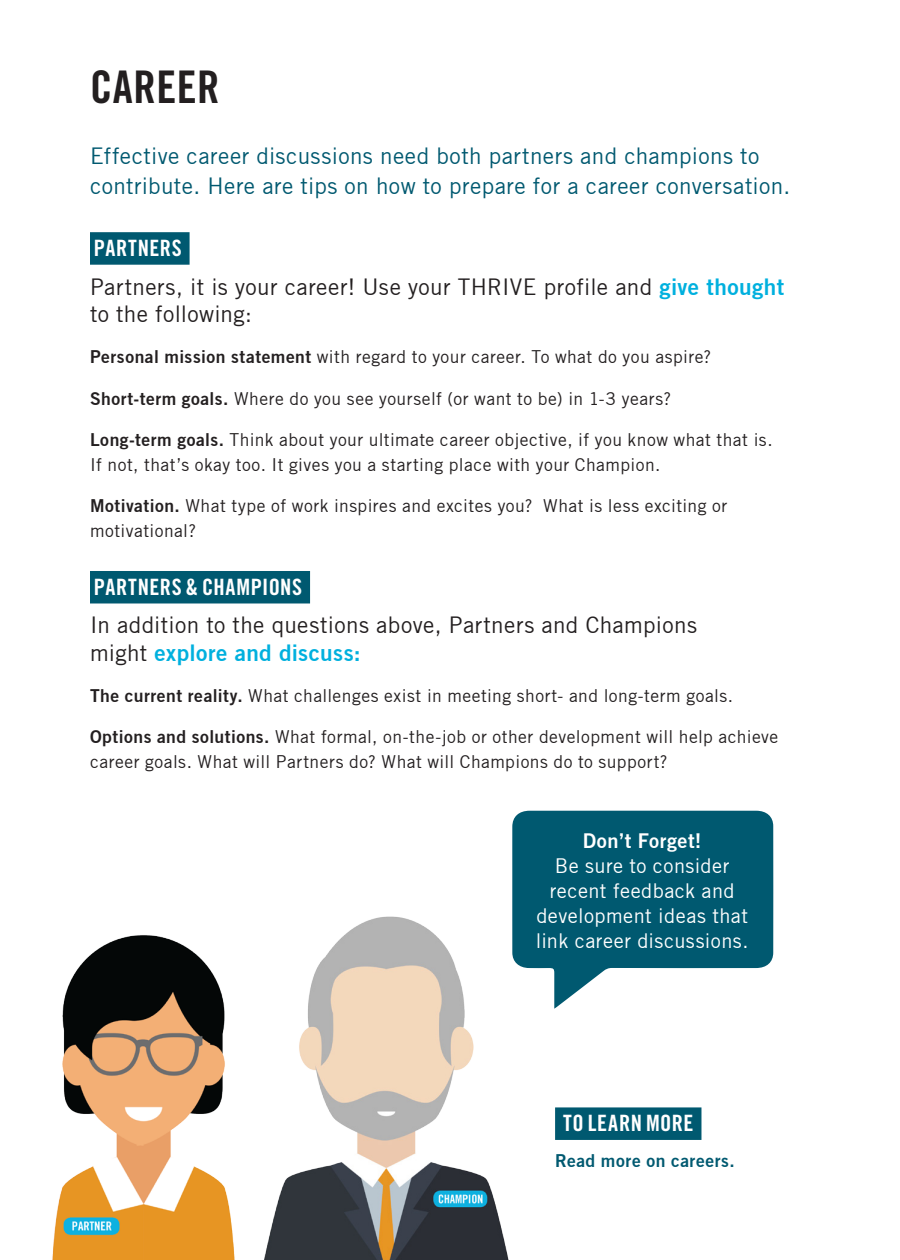
<style>
.page{position:relative;width:900px;height:1260px;background:#fff}
.page>*{position:absolute;margin:0;border:0;box-sizing:border-box;transform-origin:0 0}
._20_41pt_Cover_Break{font:45px "Trade Gothic LT Std Bd Cn 20";letter-spacing:.005em;color:#231f20}
._06_Main_Body{font:22.5px/27.5px "Trade Gothic";letter-spacing:.015em;color:#231f20}
._06_Main_Body-2{font:22.5px/30px "Trade Gothic";letter-spacing:.02em;color:#005970}
._9ptBold_BlueHighlig{font:22.5px "Trade Gothic LT Std Bd Cn 20";letter-spacing:.025em;color:#fff}
._06_Main_Body-3{font:20px/25px "Trade Gothic";letter-spacing:.02em;color:#fff;text-align:center}
._06_Main_Body-4{font:17.5px/25px "Trade Gothic";letter-spacing:.03em;color:#231f20}
._06_Main_Body-5{font:17.5px "Trade Gothic Bold Two";letter-spacing:.035em;color:#005970}
.s1{font-family:"Trade Gothic Bold Two";color:#00b0de}
.s2{font-family:"Trade Gothic Bold Two"}
</style>
<div class="page">
<div style="left:90px;top:571px;width:220px;height:32px;background:#005970"></div>
<div style="left:90px;top:232px;width:100px;height:33px;background:#005970"></div>
<img style="left:52px;top:935px;width:183px;height:325px">
<img style="left:264px;top:916px;width:245px;height:344px">
<svg style="left:512px;top:811px;width:261px;height:198px;fill:#005970"></svg>
<div style="left:555px;top:1107px;width:146px;height:33px;background:#005970"></div>
<p class="_20_41pt_Cover_Break" style="left:90px;top:59px;width:131px">CAREER</p>
<p class="_06_Main_Body-2" style="left:90px;top:141px;width:702px">Effective career discussions need both partners and champions to contribute. Here are tips on how to prepare for a career conversation.</p>
<p class="_9ptBold_BlueHighlig" style="left:94px;top:234px;width:89px">PARTNERS</p>
<p class="_06_Main_Body" style="left:90px;top:273px;width:696px">Partners, it is your career! Use your THRIVE profile and <span class="s1">give thought </span>to the following:</p>
<p class="_06_Main_Body-4" style="left:90px;top:345px;width:623px"><span class="s2">Personal mission statement</span> with regard to your career. To what do you aspire?</p>
<p class="_06_Main_Body-4" style="left:90px;top:386px;width:583px"><span class="s2">Short-term goals.</span> Where do you see yourself (or want to be) in 1-3 years?</p>
<p class="_06_Main_Body-4" style="left:90px;top:427px;width:684px"><span class="s2">Long-term goals.</span> Think about your ultimate career objective, if you know what that is.<br>If not, that’s okay too. It gives you a starting place with your Champion.</p>
<p class="_06_Main_Body-4" style="left:90px;top:493px;width:639px"><span class="s2">Motivation.</span> What type of work inspires and excites you? What is less exciting or motivational?</p>
<p class="_9ptBold_BlueHighlig" style="left:94px;top:573px;width:210px">PARTNERS &amp; CHAMPIONS</p>
<p class="_06_Main_Body" style="left:90px;top:611px;width:609px">In addition to the questions above, Partners and Champions might <span class="s1">explore and discuss:</span></p>
<p class="_06_Main_Body-4" style="left:90px;top:683px;width:645px"><span class="s2">The current reality.</span> What challenges exist in meeting short- and long-term goals.</p>
<p class="_06_Main_Body-4" style="left:90px;top:725px;width:690px"><span class="s2">Options and solutions.</span> What formal, on-the-job or other development will help achieve career goals. What will Partners do? What will Champions do to support?</p>
<p class="_06_Main_Body-3" style="left:536px;top:828px;width:214px"><span class="s2">Don’t Forget!<br></span>Be sure to consider recent feedback and development ideas that link career discussions.</p>
<p class="_9ptBold_BlueHighlig" style="left:563px;top:1110px;width:132px">TO LEARN MORE</p>
<p class="_06_Main_Body-5" style="left:555px;top:1150px;width:181px">Read more on careers.</p>
</div>
